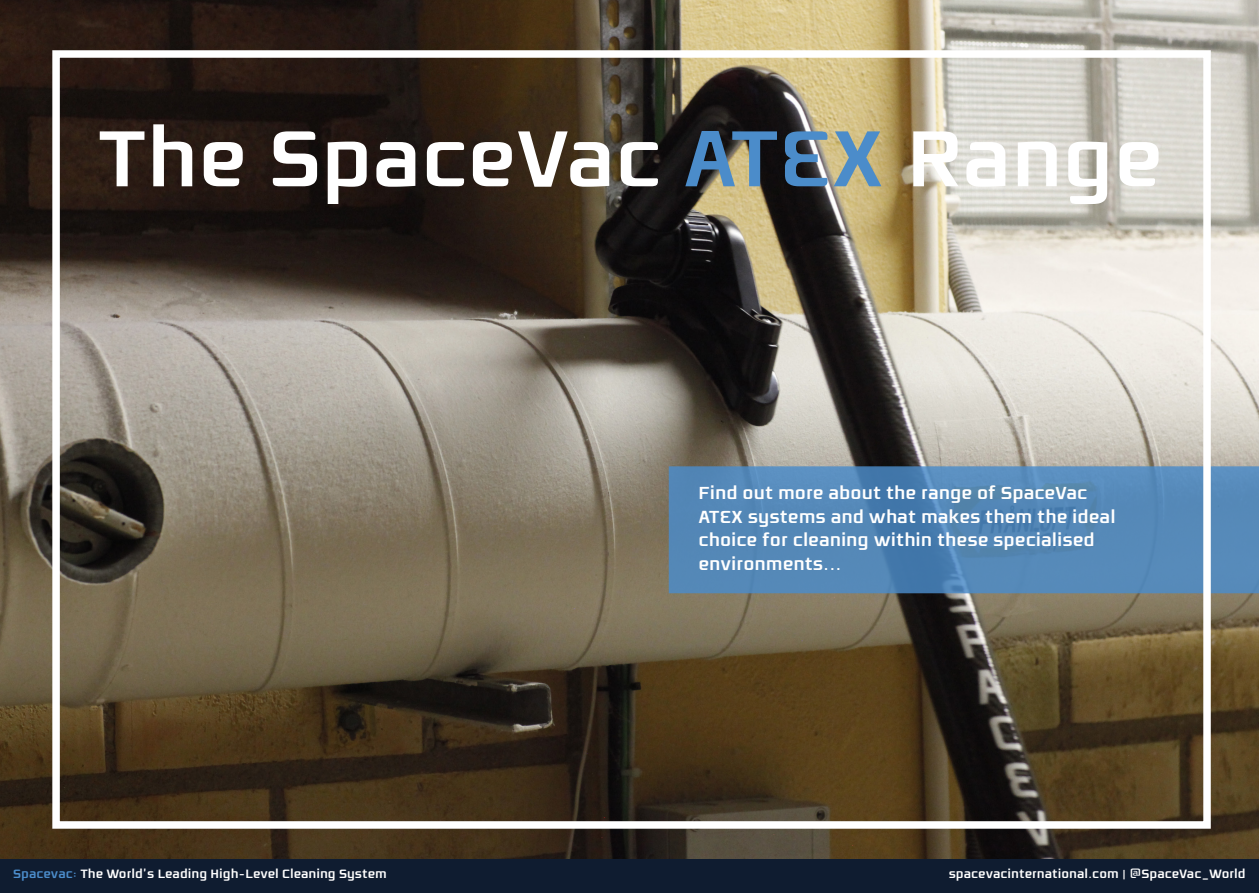
<style>
.page{position:relative;width:1259px;height:893px;background:#fff}
.page>*{position:absolute;margin:0;border:0;box-sizing:border-box;transform-origin:0 0}
.t1{font:700 88.5px "Resea";color:#fff}
.t2{font:700 19.5px/23.4px "Resea";color:#fff}
.t3{font:700 13.5px "Resea";color:#fff}
.s1{color:#4b8cca}
</style>
<div class="page">
<div style="left:0;top:859px;width:1259px;height:34px;background:#0f1c30"></div>
<img style="left:0;top:0;width:1259px;height:859px">
<svg style="left:669px;top:466px;width:590px;height:127px;background:#5387b6"></svg>
<div style="left:52px;top:50px;width:1158px;height:779px;border:8px solid #fff"></div>
<p class="t1" style="left:98px;top:111px;width:1066px">The SpaceVac <span class="s1">ATEX</span> Range</p>
<p class="t2" style="left:698px;top:481px;width:418px">Find out more about the range of SpaceVac ATEX systems and what makes them the ideal choice for cleaning within these specialised environments...</p>
<p class="t3" style="left:13px;top:866px;width:375px"><span class="s1">Spacevac:</span> The World’s Leading High-Level Cleaning System</p>
<p class="t3" style="left:949px;top:866px;width:298px">spacevacinternational.com | @SpaceVac_World</p>
</div>
